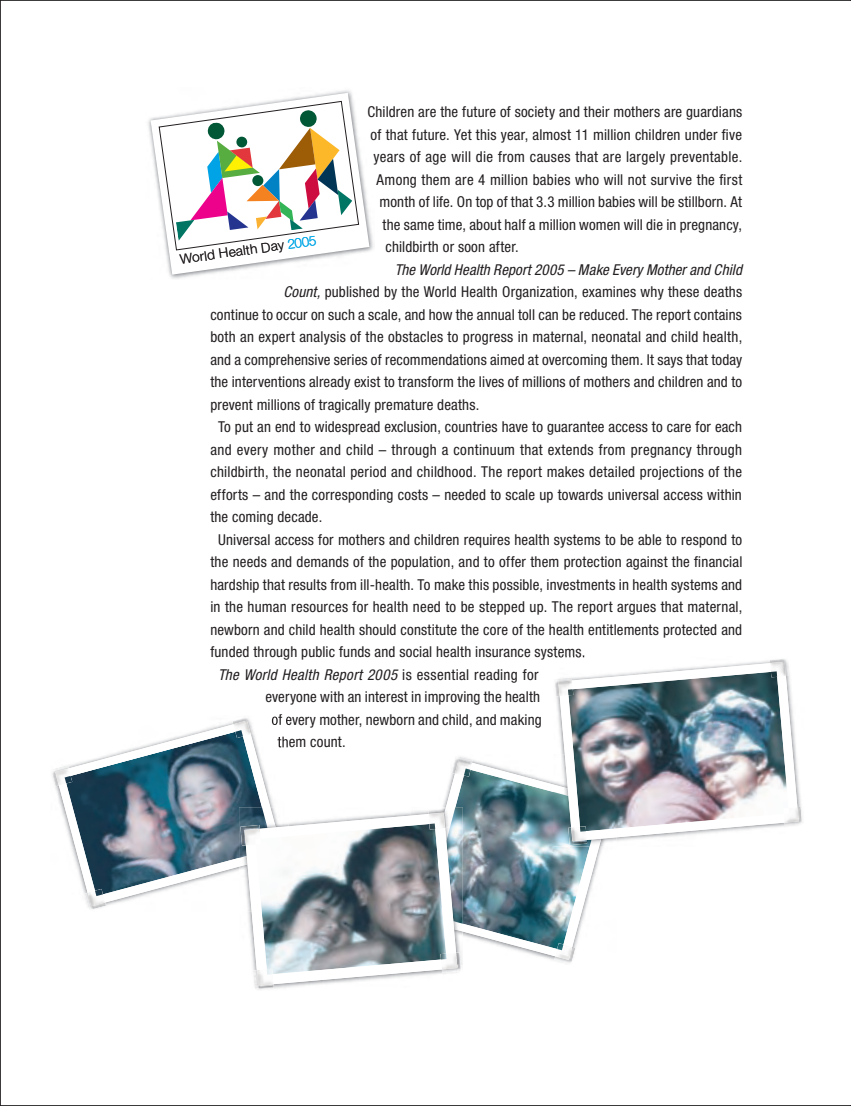
<style>
.page{position:relative;width:851px;height:1106px;background:#fff}
.page>*{position:absolute;margin:0;border:0;box-sizing:border-box;transform-origin:0 0}
.t1{font:condensed 15px "Helvetica Neue LT Std";letter-spacing:.015em;color:#231f20}
.t2{font:italic condensed 15px "Helvetica Neue LT Std";letter-spacing:.01em;color:#231f20}
.t3{font:300 13.5px "Helvetica Neue LT Std";color:#231f20}
.s1{font-style:italic}
.s2{font-style:normal}
.s3{color:#00aeef}
</style>
<div class="page">
<img style="left:148px;top:90px;width:225px;height:189px">
<svg style="left:150px;top:93px;width:219px;height:182px"></svg>
<svg style="left:159px;top:101px;width:200px;height:149px"></svg>
<svg style="left:443px;top:760px;width:160px;height:200px"></svg>
<img style="left:455px;top:769px;width:134px;height:180px">
<img style="left:452px;top:757px;width:16px;height:16px">
<img style="left:455px;top:759px;width:17px;height:16px">
<svg style="left:464px;top:768px;width:6px;height:8px"></svg>
<img style="left:554px;top:946px;width:21px;height:17px">
<img style="left:555px;top:944px;width:17px;height:16px">
<svg style="left:557px;top:943px;width:6px;height:7px"></svg>
<img style="left:272px;top:715px;width:16px;height:10px">
<svg style="left:283px;top:736px;width:5px;height:11px"></svg>
<svg style="left:55px;top:720px;width:228px;height:186px"></svg>
<img style="left:66px;top:731px;width:196px;height:163px">
<img style="left:413px;top:807px;width:49px;height:157px">
<img style="left:446px;top:807px;width:16px;height:116px">
<img style="left:239px;top:807px;width:44px;height:99px">
<img style="left:239px;top:807px;width:37px;height:59px">
<img style="left:239px;top:807px;width:28px;height:51px">
<img style="left:428px;top:809px;width:16px;height:3px">
<img style="left:444px;top:808px;width:5px;height:4px">
<img style="left:240px;top:825px;width:4px;height:20px">
<img style="left:254px;top:985px;width:20px;height:4px">
<svg style="left:244px;top:812px;width:216px;height:173px"></svg>
<img style="left:85px;top:892px;width:21px;height:17px">
<img style="left:88px;top:890px;width:17px;height:16px">
<svg style="left:95px;top:888px;width:8px;height:8px"></svg>
<img style="left:232px;top:718px;width:22px;height:16px">
<img style="left:233px;top:720px;width:18px;height:16px">
<svg style="left:235px;top:730px;width:8px;height:8px"></svg>
<img style="left:554px;top:656px;width:31px;height:2px">
<img style="left:553px;top:760px;width:59px;height:86px">
<img style="left:553px;top:784px;width:48px;height:62px">
<img style="left:553px;top:792px;width:38px;height:54px">
<svg style="left:558px;top:662px;width:240px;height:179px"></svg>
<img style="left:568px;top:672px;width:220px;height:159px">
<img style="left:568px;top:827px;width:19px;height:18px">
<img style="left:571px;top:826px;width:15px;height:15px">
<svg style="left:580px;top:826px;width:6px;height:5px"></svg>
<img style="left:555px;top:677px;width:17px;height:19px">
<img style="left:558px;top:680px;width:14px;height:16px">
<svg style="left:568px;top:689px;width:5px;height:6px"></svg>
<img style="left:769px;top:659px;width:19px;height:17px">
<img style="left:770px;top:662px;width:15px;height:15px">
<svg style="left:770px;top:671px;width:7px;height:6px"></svg>
<img style="left:784px;top:806px;width:18px;height:19px">
<img style="left:783px;top:807px;width:15px;height:15px">
<svg style="left:783px;top:808px;width:6px;height:6px"></svg>
<img style="left:52px;top:765px;width:17px;height:21px">
<img style="left:55px;top:768px;width:16px;height:17px">
<svg style="left:65px;top:776px;width:7px;height:7px"></svg>
<p class="t1" style="left:367px;top:103px;width:376px">Children are the future of society and their mothers are guardians</p>
<p class="t1" style="left:370px;top:126px;width:373px">of that future. Yet this year, almost 11 million children under five</p>
<p class="t1" style="left:373px;top:148px;width:370px">years of age will die from causes that are largely preventable.</p>
<p class="t1" style="left:376px;top:171px;width:367px">Among them are 4 million babies who will not survive the first</p>
<p class="t1" style="left:379px;top:193px;width:364px">month of life. On top of that 3.3 million babies will be stillborn. At</p>
<p class="t1" style="left:382px;top:216px;width:361px">the same time, about half a million women will die in pregnancy,</p>
<p class="t1" style="left:385px;top:238px;width:135px">childbirth or soon after.</p>
<p class="t2" style="left:394px;top:261px;width:349px">The World Health Report 2005 – Make Every Mother and Child</p>
<p class="t1" style="left:283px;top:283px;width:460px"><span class="s1">Count,</span> published by the World Health Organization, examines why these deaths</p>
<p class="t1" style="left:210px;top:306px;width:533px">continue to occur on such a scale, and how the annual toll can be reduced. The report contains</p>
<p class="t1" style="left:210px;top:328px;width:533px">both an expert analysis of the obstacles to progress in maternal, neonatal and child health,</p>
<p class="t1" style="left:210px;top:351px;width:533px">and a comprehensive series of recommendations aimed at overcoming them. It says that today</p>
<p class="t1" style="left:210px;top:373px;width:533px">the interventions already exist to transform the lives of millions of mothers and children and to</p>
<p class="t1" style="left:210px;top:396px;width:270px">prevent millions of tragically premature deaths.</p>
<p class="t1" style="left:218px;top:418px;width:525px">To put an end to widespread exclusion, countries have to guarantee access to care for each</p>
<p class="t1" style="left:210px;top:441px;width:533px">and every mother and child – through a continuum that extends from pregnancy through</p>
<p class="t1" style="left:210px;top:463px;width:533px">childbirth, the neonatal period and childhood. The report makes detailed projections of the</p>
<p class="t1" style="left:210px;top:486px;width:533px">efforts – and the corresponding costs – needed to scale up towards universal access within</p>
<p class="t1" style="left:210px;top:508px;width:113px">the coming decade.</p>
<p class="t1" style="left:218px;top:531px;width:525px">Universal access for mothers and children requires health systems to be able to respond to</p>
<p class="t1" style="left:210px;top:553px;width:533px">the needs and demands of the population, and to offer them protection against the financial</p>
<p class="t1" style="left:210px;top:576px;width:533px">hardship that results from ill-health. To make this possible, investments in health systems and</p>
<p class="t1" style="left:210px;top:598px;width:533px">in the human resources for health need to be stepped up. The report argues that maternal,</p>
<p class="t1" style="left:210px;top:621px;width:533px">newborn and child health should constitute the core of the health entitlements protected and</p>
<p class="t1" style="left:210px;top:643px;width:376px">funded through public funds and social health insurance systems.</p>
<p class="t2" style="left:218px;top:666px;width:322px">The World Health Report 2005 <span class="s2">is essential reading for</span></p>
<p class="t1" style="left:265px;top:688px;width:276px">everyone with an interest in improving the health</p>
<p class="t1" style="left:271px;top:711px;width:272px">of every mother, newborn and child, and making</p>
<p class="t1" style="left:277px;top:733px;width:70px">them count.</p>
<p class="t3" style="left:179px;top:251px;width:139px;rotate:-8deg">World Health Day <span class="s3">2005</span></p>
</div>
